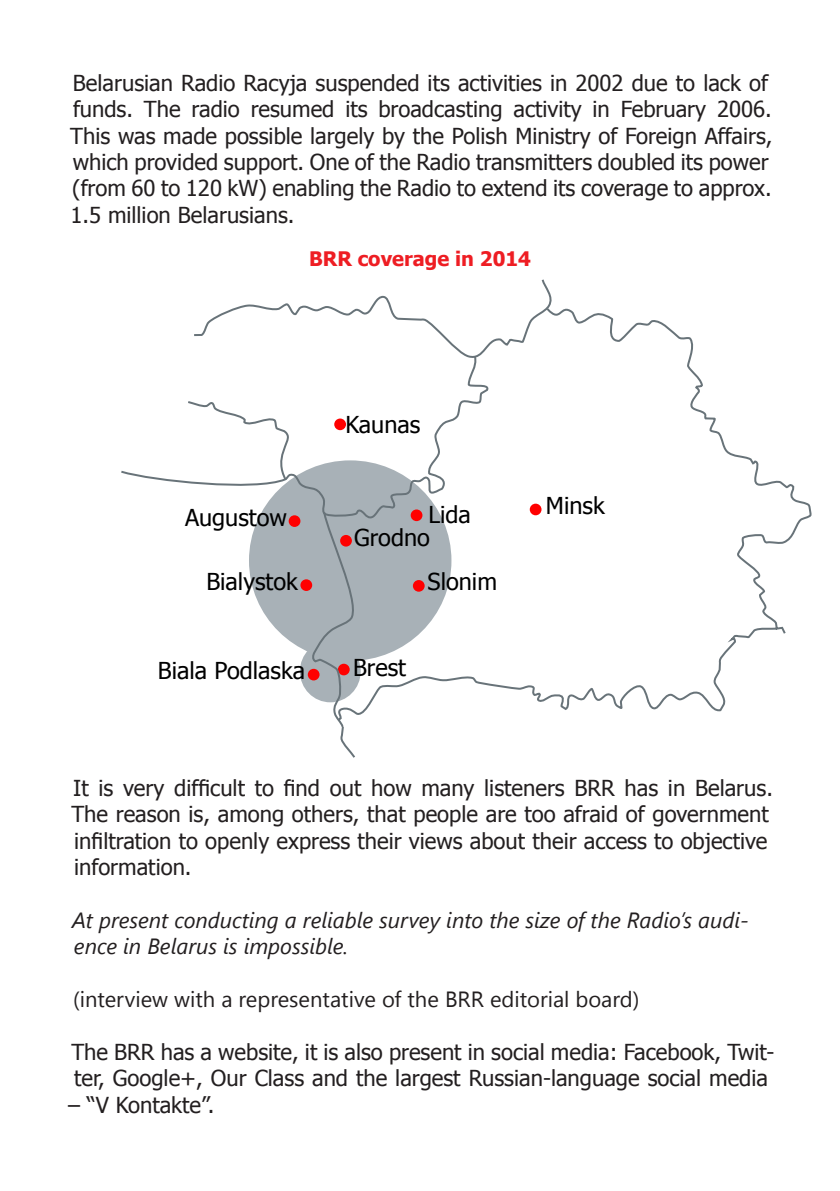
<style>
.page{position:relative;width:840px;height:1191px;background:#fff}
.page>*{position:absolute;margin:0;border:0;box-sizing:border-box;transform-origin:0 0}
.t1{font:23.2px "Tahoma";color:#000}
.t2{font:22px/26.4px "Tahoma";color:#231f20}
.t3{font:italic 22px/26.4px "Segoe UI";color:#231f20}
.t4{font:22px "Segoe UI";color:#231f20}
.t5{font:700 20px "Tahoma";color:#ee1d23}
</style>
<div class="page">
<div style="left:249px;top:460px;width:202px;height:201px;background:#a8b1b7;border-radius:50%"></div>
<div style="left:300px;top:640px;width:60px;height:62px;background:#a8b1b7;border-radius:50%"></div>
<svg style="left:361px;top:308px;width:451px;height:406px"></svg>
<svg style="left:121px;top:470px;width:369px;height:52px"></svg>
<svg style="left:186px;top:279px;width:371px;height:203px"></svg>
<div style="left:300px;top:579px;width:12px;height:12px;background:#f00;border-radius:50%"></div>
<div style="left:529px;top:503px;width:12px;height:12px;background:#f00;border-radius:50%"></div>
<div style="left:334px;top:418px;width:12px;height:12px;background:#f00;border-radius:50%"></div>
<svg style="left:307px;top:669px;width:12px;height:11px"></svg>
<div style="left:412px;top:580px;width:12px;height:11px;background:#f00;border-radius:50%"></div>
<div style="left:410px;top:509px;width:12px;height:12px;background:#f00;border-radius:50%"></div>
<div style="left:288px;top:515px;width:12px;height:12px;background:#f00;border-radius:50%"></div>
<svg style="left:312px;top:510px;width:49px;height:248px"></svg>
<p class="t2" style="left:70px;top:69px;width:703px">Belarusian Radio Racyja suspended its activities in 2002 due to lack of funds. The radio resumed its broadcasting activity in February 2006.<br>This was made possible largely by the Polish Ministry of Foreign Affairs, which provided support. One of the Radio transmitters doubled its power (from 60 to 120 kW) enabling the Radio to extend its coverage to approx.<br>1.5 million Belarusians.</p>
<p class="t5" style="left:309px;top:245px;width:223px">BRR coverage in 2014</p>
<p class="t1" style="left:185px;top:502px;width:103px">Augustow</p>
<p class="t1" style="left:345px;top:409px;width:76px">Kaunas</p>
<p class="t1" style="left:428px;top:499px;width:44px">Lida</p>
<p class="t1" style="left:354px;top:522px;width:77px">Grodno</p>
<p class="t1" style="left:206px;top:566px;width:93px">Bialystok</p>
<p class="t1" style="left:427px;top:566px;width:71px">Slonim</p>
<p class="t1" style="left:158px;top:655px;width:149px">Biala Podlaska</p>
<p class="t1" style="left:353px;top:651px;width:54px">Brest</p>
<p class="t1" style="left:545px;top:490px;width:60px">Minsk</p>
<p class="t2" style="left:71px;top:773px;width:702px">It is very difficult to find out how many listeners BRR has in Belarus.<br>The reason is, among others, that people are too afraid of government infiltration to openly express their views about their access to objective information.</p>
<p class="t3" style="left:72px;top:905px;width:677px">At present conducting a reliable survey into the size of the Radio’s audi&shy;ence in Belarus is impossible.</p>
<p class="t4" style="left:73px;top:984px;width:567px">(interview with a representative of the BRR editorial board)</p>
<p class="t2" style="left:71px;top:1037px;width:704px">The BRR has a website, it is also present in social media: Facebook, Twit&shy;ter, Google+, Our Class and the largest Russian-language social media</p>
<p class="t2" style="left:68px;top:1090px;width:148px">– “V Kontakte”.</p>
</div>
